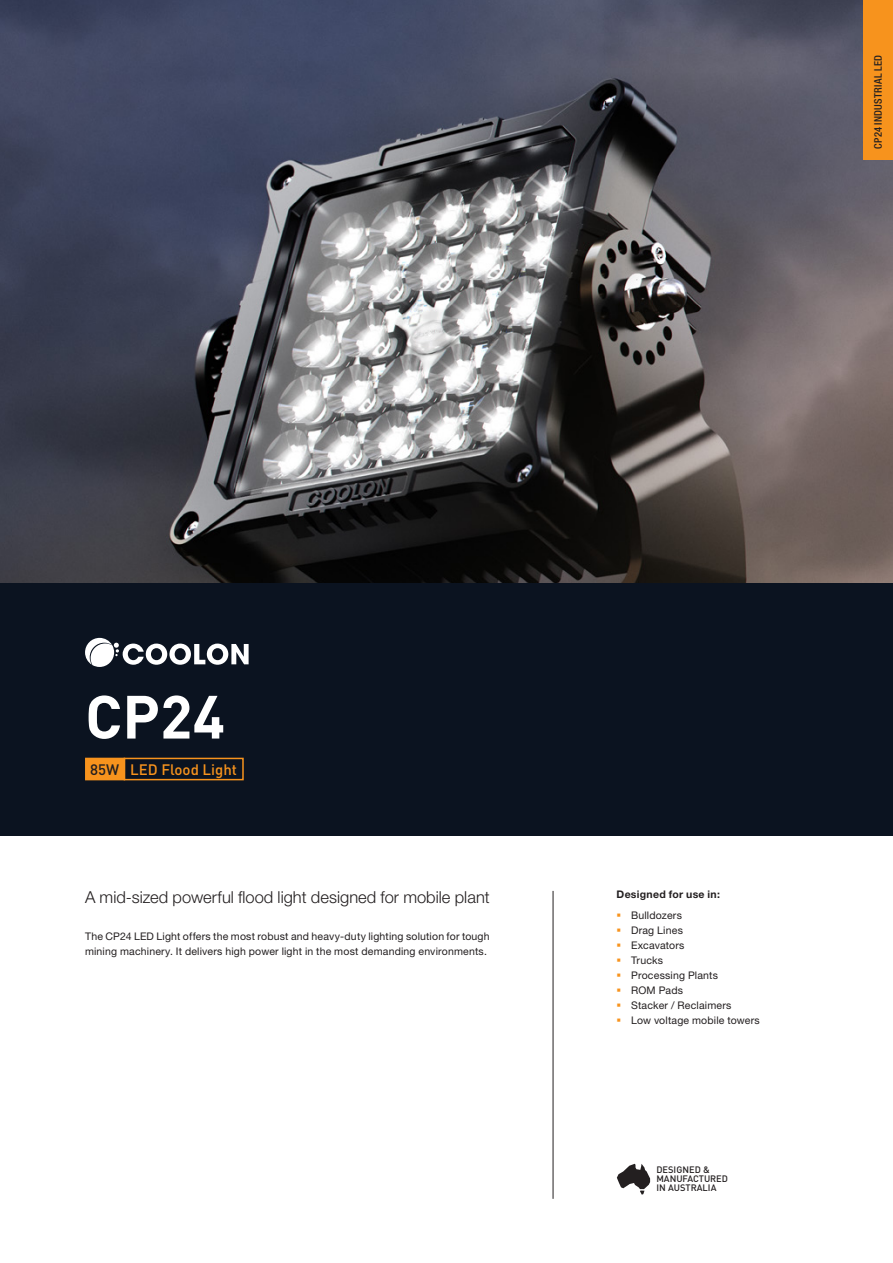
<style>
.page{position:relative;width:893px;height:1263px;background:#fff}
.page>*{position:absolute;margin:0;border:0;box-sizing:border-box;transform-origin:0 0}
.t1{font:700 60px "DIN Pro";color:#fff}
.t2{font:300 16.5px "Helvetica Neue LT Std";color:#231f20}
.t3{font:500 15px "DIN Pro";color:#f7931d}
.t4{font:500 15px "DIN Pro";color:#231f20}
.t5{font:10.5px/15px "Helvetica Neue LT Std";letter-spacing:.015em;color:#231f20}
.icon_ft_-_body{font:500 condensed 10.5px "Helvetica Neue LT Std";letter-spacing:.03em;color:#231f20}
.t6{font:700 10.5px "Helvetica Neue LT Std";letter-spacing:.025em;color:#231f20}
.t7{font:500 9.3px/9.3px "DIN Pro";color:#231f20}
</style>
<div class="page">
<div style="left:0;top:583px;width:893px;height:253px;background:#0b1320"></div>
<hr style="left:553px;top:891px;width:1px;height:308px;background:#231f20">
<svg style="left:617px;top:1164px;width:33px;height:31px"></svg>
<img style="left:0;top:0;width:893px;height:583px">
<svg style="left:85px;top:638px;width:164px;height:29px"></svg>
<div style="left:85px;top:758px;width:40px;height:22px;background:#f7931d"></div>
<div style="left:124px;top:758px;width:120px;height:22px;border:2px solid #f7931d"></div>
<div style="left:863px;top:0;width:30px;height:159px;background:#f7931d"></div>
<p class="icon_ft_-_body" style="left:872px;top:149px;width:95px;rotate:-90deg">CP24 INDUSTRIAL LED</p>
<p class="t1" style="left:85px;top:676px;width:142px">CP24</p>
<p class="t4" style="left:90px;top:759px;width:31px">85W</p>
<p class="t3" style="left:130px;top:759px;width:108px">LED Flood Light</p>
<p class="t2" style="left:85px;top:887px;width:406px">A mid-sized powerful flood light designed for mobile plant</p>
<p class="t5" style="left:85px;top:929px;width:406px">The CP24 LED Light offers the most robust and heavy-duty lighting solution for tough mining machinery. It delivers high power light in the most demanding environments.</p>
<p class="t6" style="left:617px;top:888px;width:105px">Designed for use in:</p>
<p class="t5" style="left:631px;top:907px;width:52px">Bulldozers</p>
<p class="t5" style="left:631px;top:922px;width:53px">Drag Lines</p>
<p class="t5" style="left:631px;top:937px;width:55px">Excavators</p>
<p class="t5" style="left:631px;top:952px;width:33px">Trucks</p>
<p class="t5" style="left:631px;top:967px;width:88px">Processing Plants</p>
<p class="t5" style="left:631px;top:982px;width:53px">ROM Pads</p>
<p class="t5" style="left:631px;top:997px;width:102px">Stacker / Reclaimers</p>
<p class="t5" style="left:631px;top:1012px;width:130px">Low voltage mobile towers</p>
<p class="t7" style="left:656px;top:1164px;width:73px">DESIGNED &amp;<br>MANUFACTURED<br>IN AUSTRALIA</p>
</div>
